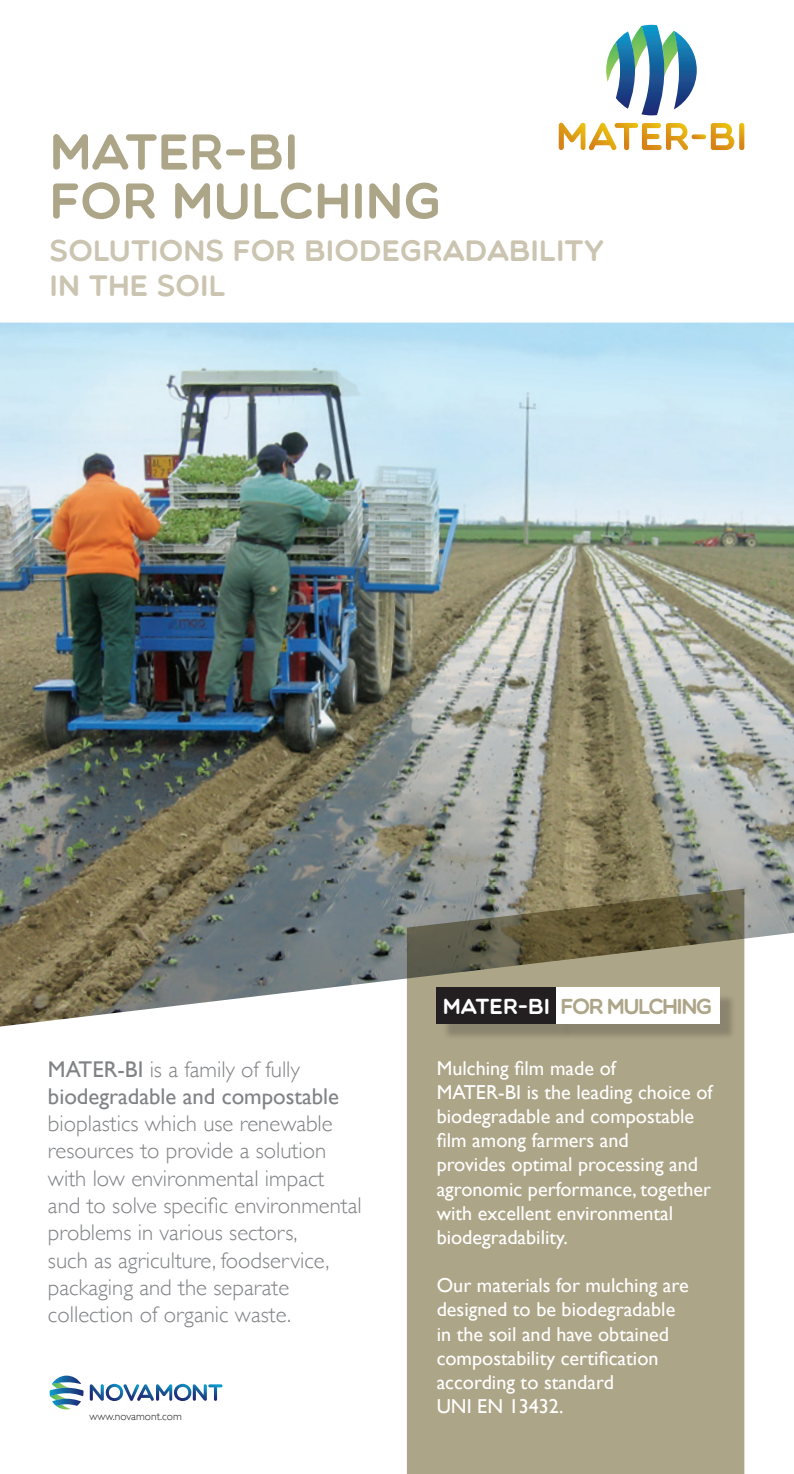
<style>
.page{position:relative;width:794px;height:1474px;background:#fff}
.page>*{position:absolute;margin:0;border:0;box-sizing:border-box;transform-origin:0 0}
.Heading_1{font:50.75px/49px "Multicolore";color:#ada588}
.t1{font:29.75px/35px "Multicolore";color:#cac4b0}
.t2{font:300 22.75px/27.3px "Gill Sans";color:#808285}
.t3{font:21.88px "Multicolore";letter-spacing:-.07em;color:#ada588}
.t4{font:21.88px "Multicolore";color:#fff}
.t5{font:20.12px/24.2px "Gill Sans";color:#fff}
.t6{font:300 11.38px "Gill Sans";color:#231f20}
.s1{font-weight:400}
</style>
<div class="page">
<img style="left:0;top:322px;width:794px;height:704px">
<svg style="left:606px;top:25px;width:91px;height:90px"></svg>
<svg style="left:559px;top:122px;width:185px;height:29px"></svg>
<svg style="left:407px;top:888px;width:337px;height:585px;background:#a49c80"></svg>
<svg style="left:90px;top:1383px;width:132px;height:18px"></svg>
<svg style="left:50px;top:1375px;width:33px;height:34px"></svg>
<div style="left:442px;top:992px;width:130px;height:48px;background:#231f20;opacity:.25"></div>
<div style="left:437px;top:987px;width:119px;height:36px;background:#231f20"></div>
<div style="left:561px;top:992px;width:174px;height:48px;background:#231f20;opacity:.25"></div>
<div style="left:556px;top:987px;width:163px;height:36px;background:#fff"></div>
<p class="Heading_1" style="left:50px;top:126px;width:393px">MATER-BI<br>FOR MULCHING</p>
<p class="t1" style="left:50px;top:232px;width:555px">SOLUTIONS FOR BIODEGRADABILITY<br>IN THE SOIL</p>
<p class="t2" style="left:48px;top:1054px;width:293px"><span class="s1">MATER-BI</span> is a family of fully <span class="s1">biodegradable and compostable </span>bioplastics which use renewable resources to provide a solution</p>
<p class="t2" style="left:48px;top:1163px;width:315px">with low environmental impact and to solve specific environmental problems in various sectors,</p>
<p class="t2" style="left:48px;top:1245px;width:283px">such as agriculture, foodservice, packaging and the separate</p>
<p class="t2" style="left:48px;top:1300px;width:245px">collection of organic waste.</p>
<p class="t6" style="left:89px;top:1407px;width:94px">www.novamont.com</p>
<p class="t4" style="left:443px;top:993px;width:109px">MATER-BI</p>
<p class="t3" style="left:560px;top:993px;width:154px">FOR MULCHING</p>
<p class="t5" style="left:437px;top:1055px;width:277px">Mulching film made of<br>MATER-BI is the leading choice of biodegradable and compostable film among farmers and<br>provides optimal processing and agronomic performance, together with excellent environmental biodegradability.</p>
<p class="t5" style="left:437px;top:1273px;width:253px">Our materials for mulching are designed to be biodegradable</p>
<p class="t5" style="left:437px;top:1321px;width:234px">in the soil and have obtained</p>
<p class="t5" style="left:437px;top:1345px;width:223px">compostability certification</p>
<p class="t5" style="left:437px;top:1369px;width:179px">according to standard</p>
<p class="t5" style="left:437px;top:1393px;width:128px">UNI EN 13432.</p>
</div>
